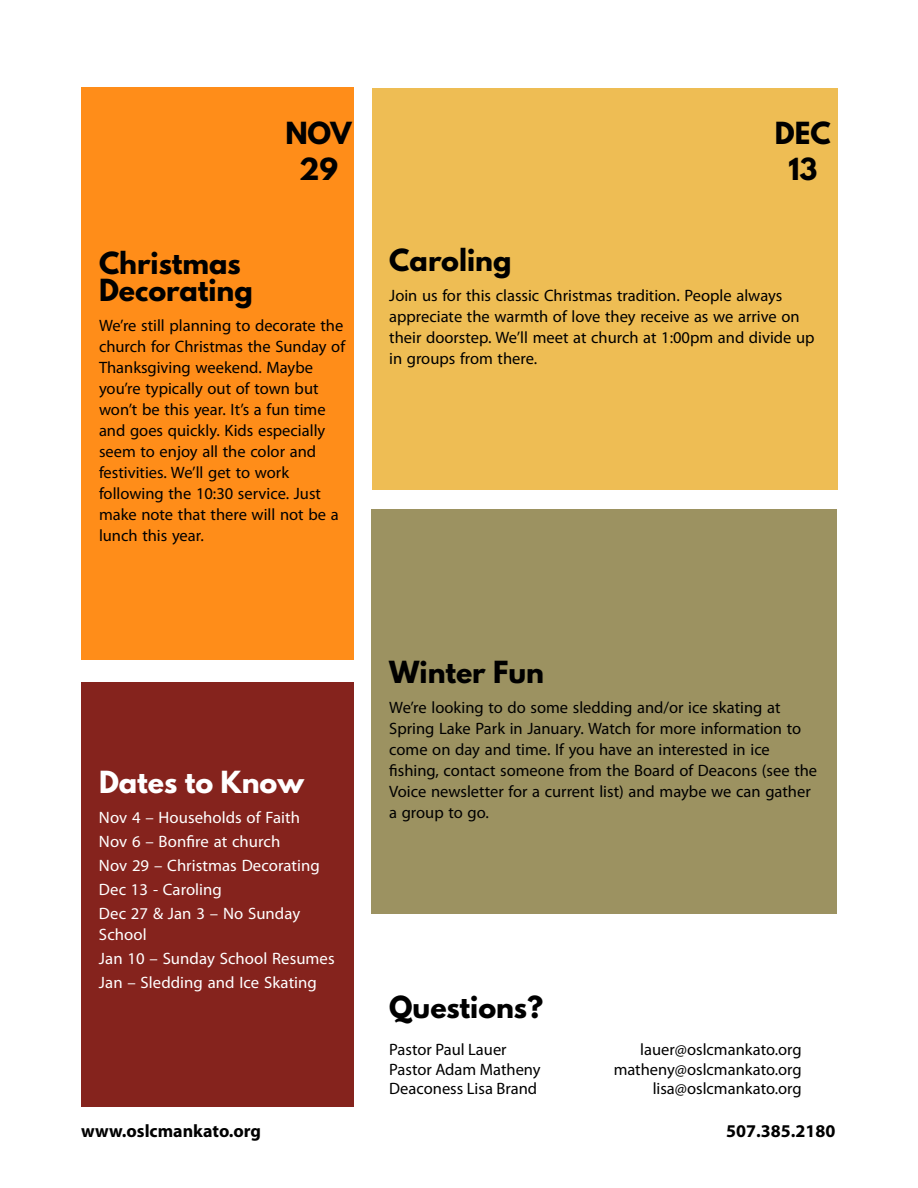
<style>
.page{position:relative;width:918px;height:1188px;background:#fff}
.page>*{position:absolute;margin:0;border:0;box-sizing:border-box;transform-origin:0 0}
.t1{font:700 27px/36px "League Spartan";color:#000;text-align:center}
.t2{font:700 27px "League Spartan";color:#fff}
.t3{font:700 18px "Myriad Pro";color:#000}
.t4{font:16.5px/21px "Myriad Pro";color:#000}
.t5{font:16.5px/24px "Myriad Pro";letter-spacing:.005em;color:#fff}
</style>
<div class="page">
<div style="left:81px;top:682px;width:272px;height:425px;background:#85231d"></div>
<div style="left:372px;top:89px;width:466px;height:401px;background:#eebd54"></div>
<div style="left:371px;top:509px;width:466px;height:405px;background:#9c9261"></div>
<div style="left:81px;top:87px;width:272px;height:573px;background:#ff8d19"></div>
<h1 class="t1" style="left:285px;top:119px;width:68px">NOV<br>29</h1>
<h1 class="t1" style="left:775px;top:119px;width:57px">DEC<br>13</h1>
<h1 class="t1" style="left:99px;top:253px;width:155px;line-height:27px;text-align:left">Christmas<br>Decorating</h1>
<p class="t4" style="left:99px;top:316px;width:248px">We’re still planning to decorate the church for Christmas the Sunday of<br>Thanksgiving weekend. Maybe you’re typically out of town but won’t be this year. It’s a fun time and goes quickly. Kids especially seem to enjoy all the color and festivities. We’ll get to work following the 10:30 service. Just make note that there will not be a lunch this year.</p>
<h1 class="t1" style="left:389px;top:246px;width:124px">Caroling</h1>
<p class="t4" style="left:389px;top:287px;width:427px">Join us for this classic Christmas tradition. People always appreciate the warmth of love they receive as we arrive on their doorstep. We’ll meet at church at 1:00pm and divide up in groups from there.</p>
<h1 class="t2" style="left:99px;top:772px;width:206px">Dates to Know</h1>
<p class="t5" style="left:99px;top:807px;width:222px">Nov 4 – Households of Faith<br>Nov 6 – Bonfire at church<br>Nov 29 – Christmas Decorating<br>Dec 13 - Caroling<br>Dec 27 &amp; Jan 3 – No Sunday</p>
<p class="t5" style="left:99px;top:924px;width:237px">School<br>Jan 10 – Sunday School Resumes<br>Jan – Sledding and Ice Skating</p>
<h1 class="t1" style="left:389px;top:658px;width:156px">Winter Fun</h1>
<p class="t4" style="left:389px;top:698px;width:429px">We’re looking to do some sledding and/or ice skating at Spring Lake Park in January. Watch for more information to come on day and time. If you have an interested in ice fishing, contact someone from the Board of Deacons (see the Voice newsletter for a current list) and maybe we can gather a group to go.</p>
<h1 class="t1" style="left:389px;top:993px;width:156px">Questions?</h1>
<p class="t4" style="left:389px;top:1041px;width:119px">Pastor Paul Lauer</p>
<p class="t4" style="left:640px;top:1041px;width:163px">lauer@oslcmankato.org</p>
<p class="t4" style="left:389px;top:1060px;width:153px">Pastor Adam Matheny</p>
<p class="t4" style="left:614px;top:1060px;width:190px">matheny@oslcmankato.org</p>
<p class="t4" style="left:389px;top:1080px;width:149px">Deaconess Lisa Brand</p>
<p class="t4" style="left:653px;top:1080px;width:151px">lisa@oslcmankato.org</p>
<p class="t3" style="left:81px;top:1124px;width:182px">www.oslcmankato.org</p>
<p class="t3" style="left:726px;top:1124px;width:111px">507.385.2180</p>
</div>
